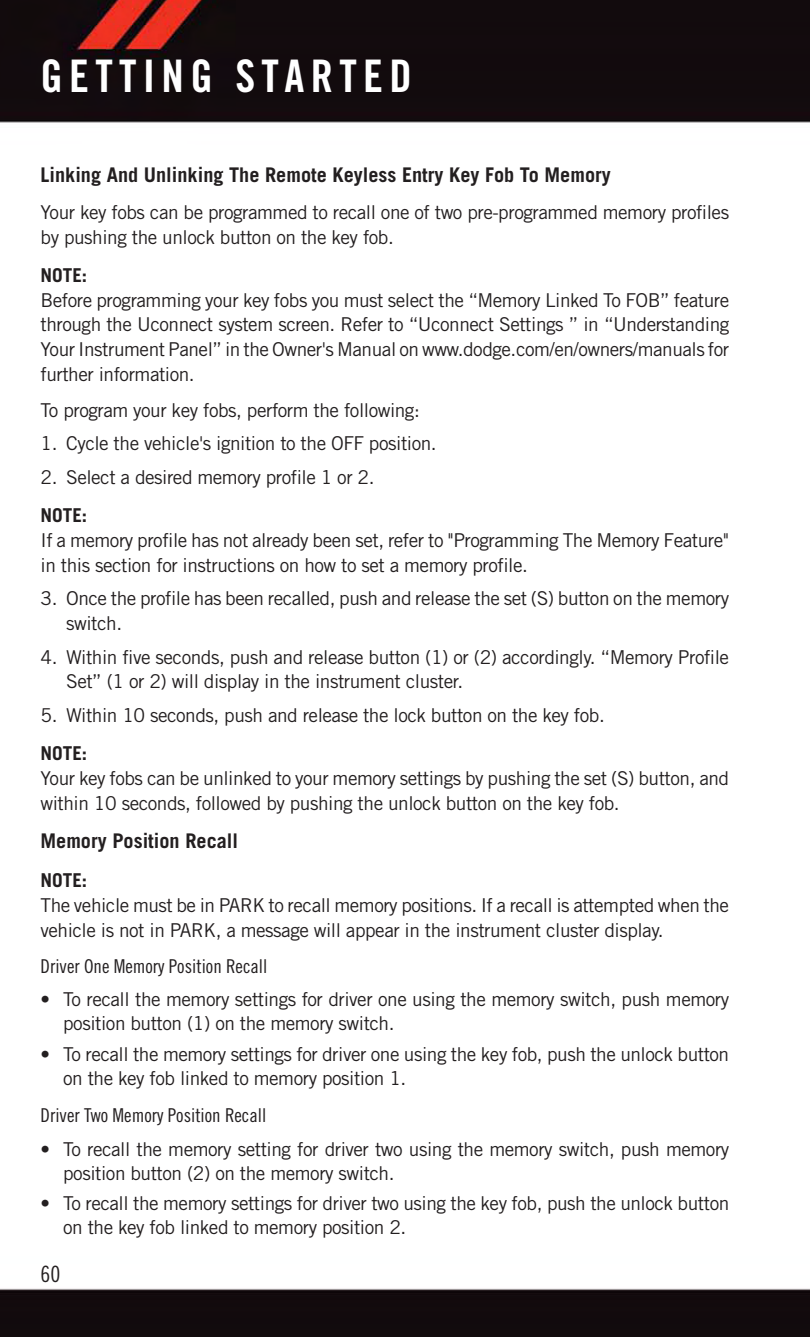
<style>
.page{position:relative;width:810px;height:1337px;background:#fff}
.page>*{position:absolute;margin:0;border:0;box-sizing:border-box;transform-origin:0 0}
.t1{font:45px "Trade Gothic LT Std Bd Cn 20";letter-spacing:.14em;color:#fff}
.t2{font:22.5px "Trade Gothic LT Std Cn 18";color:#231f20}
.t3{font:700 20.25px "Trade Gothic LT Std";color:#231f20}
.t4{font:19.12px/24.8px "Trade Gothic LT Std";letter-spacing:-.025em;color:#231f20}
.t5{font:19.12px "Trade Gothic LT Std Cn 18";color:#231f20}
.t6{font:700 19.12px "Trade Gothic LT Std";color:#231f20}
</style>
<div class="page">
<img style="left:0;top:0;width:810px;height:1336px">
<h1 class="t1" style="left:40px;top:60px;width:373px">GETTING STARTED</h1>
<p class="t3" style="left:41px;top:167px;width:572px">Linking And Unlinking The Remote Keyless Entry Key Fob To Memory</p>
<p class="t4" style="left:41px;top:202px;width:690px">Your key fobs can be programmed to recall one of two pre-programmed memory profiles by pushing the unlock button on the key fob.</p>
<p class="t6" style="left:41px;top:268px;width:48px">NOTE:</p>
<p class="t4" style="left:41px;top:289px;width:690px;text-align:justify">Before programming your key fobs you must select the “Memory Linked To FOB” feature through the Uconnect system screen. Refer to “Uconnect Settings ” in “Understanding Your Instrument Panel” in the Owner's Manual on www.dodge.com/en/owners/manuals for further information.</p>
<p class="t4" style="left:41px;top:399px;width:381px">To program your key fobs, perform the following:</p>
<p class="t4" style="left:41px;top:433px;width:398px">1. Cycle the vehicle's ignition to the OFF position.</p>
<p class="t4" style="left:41px;top:466px;width:336px">2. Select a desired memory profile 1 or 2.</p>
<p class="t6" style="left:41px;top:508px;width:48px">NOTE:</p>
<p class="t4" style="left:41px;top:529px;width:690px">If a memory profile has not already been set, refer to "Programming The Memory Feature" in this section for instructions on how to set a memory profile.</p>
<p class="t4" style="left:66px;top:588px;width:665px;text-indent:-26px">3. Once the profile has been recalled, push and release the set (S) button on the memory switch.</p>
<p class="t4" style="left:66px;top:646px;width:665px;text-indent:-26px">4. Within five seconds, push and release button (1) or (2) accordingly. “Memory Profile<br>Set” (1 or 2) will display in the instrument cluster.</p>
<p class="t4" style="left:41px;top:704px;width:566px">5. Within 10 seconds, push and release the lock button on the key fob.</p>
<p class="t6" style="left:41px;top:746px;width:48px">NOTE:</p>
<p class="t4" style="left:41px;top:767px;width:690px">Your key fobs can be unlinked to your memory settings by pushing the set (S) button, and within 10 seconds, followed by pushing the unlock button on the key fob.</p>
<p class="t3" style="left:41px;top:833px;width:199px">Memory Position Recall</p>
<p class="t6" style="left:41px;top:873px;width:48px">NOTE:</p>
<p class="t4" style="left:41px;top:894px;width:690px">The vehicle must be in PARK to recall memory positions. If a recall is attempted when the vehicle is not in PARK, a message will appear in the instrument cluster display.</p>
<p class="t5" style="left:41px;top:958px;width:228px">Driver One Memory Position Recall</p>
<p class="t4" style="left:63px;top:989px;width:668px;line-height:24.1px;text-indent:-23px">• To recall the memory settings for driver one using the memory switch, push memory position button (1) on the memory switch.</p>
<p class="t4" style="left:63px;top:1044px;width:668px;line-height:24.1px;text-indent:-23px">• To recall the memory settings for driver one using the key fob, push the unlock button on the key fob linked to memory position 1.</p>
<p class="t5" style="left:41px;top:1108px;width:227px">Driver Two Memory Position Recall</p>
<p class="t4" style="left:63px;top:1138px;width:668px;line-height:24.1px;text-indent:-23px">• To recall the memory setting for driver two using the memory switch, push memory position button (2) on the memory switch.</p>
<p class="t4" style="left:63px;top:1193px;width:668px;line-height:24.1px;text-indent:-23px">• To recall the memory settings for driver two using the key fob, push the unlock button on the key fob linked to memory position 2.</p>
<p class="t2" style="left:40px;top:1266px;width:21px">60</p>
</div>
